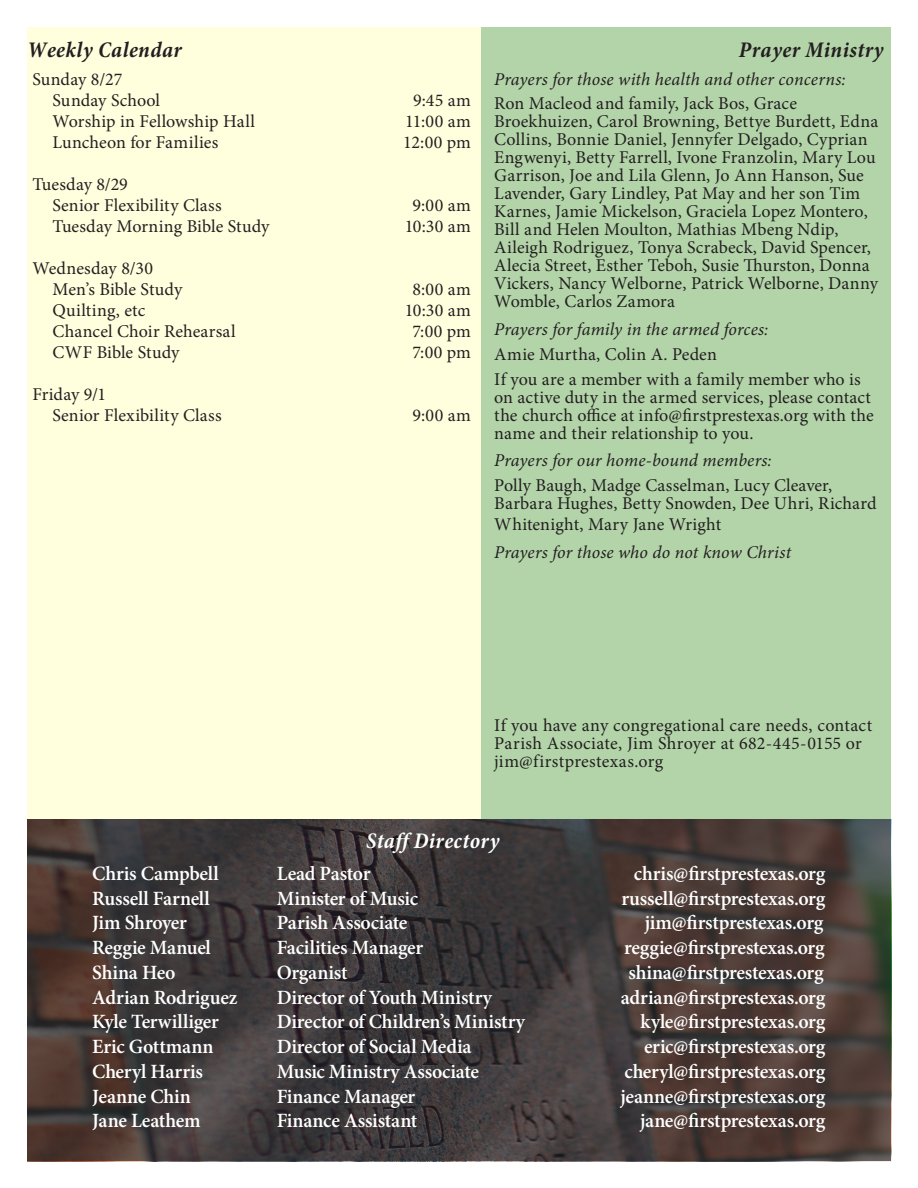
<style>
.page{position:relative;width:918px;height:1188px;background:#fff}
.page>*{position:absolute;margin:0;border:0;box-sizing:border-box;transform-origin:0 0}
.t1{font:italic 700 condensed 22.5px "Minion Pro";letter-spacing:.02em;color:#231f20}
.t2{font:italic 700 condensed 22.5px "Minion Pro";letter-spacing:.02em;color:#fff}
.t3{font:600 20.25px "Minion Pro";letter-spacing:-.01em;color:#fff}
.Prayer_Page{font:18px/18px "Minion Pro";letter-spacing:.01em;color:#231f20}
.Calendar{font:18px "Minion Pro";letter-spacing:.005em;color:#231f20}
.Prayer_Page-2{font:italic 18px "Minion Pro";letter-spacing:.005em;color:#231f20}
</style>
<div class="page">
<div style="left:481px;top:27px;width:409px;height:792px;background:#b3d4a9"></div>
<div style="left:27px;top:27px;width:454px;height:792px;background:#ffffde"></div>
<svg style="left:27px;top:819px;width:864px;height:342px;background:#423938"></svg>
<p class="t1" style="left:27px;top:34px;width:156px">Weekly Calendar</p>
<p class="Calendar" style="left:32px;top:67px;width:91px">Sunday 8/27</p>
<p class="Calendar" style="left:53px;top:88px;width:109px">Sunday School</p>
<p class="Calendar" style="left:413px;top:88px;width:59px">9:45 am</p>
<p class="Calendar" style="left:53px;top:109px;width:204px">Worship in Fellowship Hall</p>
<p class="Calendar" style="left:405px;top:109px;width:67px">11:00 am</p>
<p class="Calendar" style="left:53px;top:130px;width:167px">Luncheon for Families</p>
<p class="Calendar" style="left:403px;top:130px;width:69px">12:00 pm</p>
<p class="Calendar" style="left:32px;top:172px;width:97px">Tuesday 8/29</p>
<p class="Calendar" style="left:53px;top:193px;width:171px">Senior Flexibility Class</p>
<p class="Calendar" style="left:412px;top:193px;width:60px">9:00 am</p>
<p class="Calendar" style="left:53px;top:214px;width:219px">Tuesday Morning Bible Study</p>
<p class="Calendar" style="left:405px;top:214px;width:68px">10:30 am</p>
<p class="Calendar" style="left:32px;top:256px;width:122px">Wednesday 8/30</p>
<p class="Calendar" style="left:53px;top:277px;width:131px">Men’s Bible Study</p>
<p class="Calendar" style="left:412px;top:277px;width:60px">8:00 am</p>
<p class="Calendar" style="left:53px;top:298px;width:94px">Quilting, etc</p>
<p class="Calendar" style="left:405px;top:298px;width:68px">10:30 am</p>
<p class="Calendar" style="left:53px;top:319px;width:185px">Chancel Choir Rehearsal</p>
<p class="Calendar" style="left:412px;top:319px;width:60px">7:00 pm</p>
<p class="Calendar" style="left:53px;top:340px;width:129px">CWF Bible Study</p>
<p class="Calendar" style="left:412px;top:340px;width:60px">7:00 pm</p>
<p class="Calendar" style="left:32px;top:382px;width:75px">Friday 9/1</p>
<p class="Calendar" style="left:53px;top:403px;width:171px">Senior Flexibility Class</p>
<p class="Calendar" style="left:412px;top:403px;width:60px">9:00 am</p>
<p class="t1" style="left:739px;top:34px;width:146px">Prayer Ministry</p>
<p class="Prayer_Page-2" style="left:494px;top:67px;width:353px">Prayers for those with health and other concerns:</p>
<p class="Prayer_Page" style="left:494px;top:95px;width:386px">Ron Macleod and family, Jack Bos, Grace Broekhuizen, Carol Browning, Bettye Burdett, Edna Collins, Bonnie Daniel, Jennyfer Delgado, Cyprian Engwenyi, Betty Farrell, Ivone Franzolin, Mary Lou Garrison, Joe and Lila Glenn, Jo Ann Hanson, Sue Lavender, Gary Lindley, Pat May and her son Tim Karnes, Jamie Mickelson, Graciela Lopez Montero, Bill and Helen Moulton, Mathias Mbeng Ndip, Aileigh Rodriguez, Tonya Scrabeck, David Spencer, Alecia Street, Esther Teboh, Susie Thurston, Donna Vickers, Nancy Welborne, Patrick Welborne, Danny Womble, Carlos Zamora</p>
<p class="Prayer_Page-2" style="left:494px;top:317px;width:276px">Prayers for family in the armed forces:</p>
<p class="Prayer_Page" style="left:494px;top:345px;width:224px">Amie Murtha, Colin A. Peden</p>
<p class="Prayer_Page" style="left:494px;top:370px;width:381px">If you are a member with a family member who is on active duty in the armed services, please contact the church office at info@firstprestexas.org with the name and their relationship to you.</p>
<p class="Prayer_Page-2" style="left:494px;top:448px;width:279px">Prayers for our home-bound members:</p>
<p class="Prayer_Page" style="left:494px;top:476px;width:384px">Polly Baugh, Madge Casselman, Lucy Cleaver,<br>Barbara Hughes, Betty Snowden, Dee Uhri, Richard</p>
<p class="Prayer_Page" style="left:494px;top:515px;width:228px">Whitenight, Mary Jane Wright</p>
<p class="Prayer_Page-2" style="left:494px;top:540px;width:299px">Prayers for those who do not know Christ</p>
<p class="Prayer_Page" style="left:494px;top:716px;width:379px">If you have any congregational care needs, contact<br>Parish Associate, Jim Shroyer at 682-445-0155 or jim@firstprestexas.org</p>
<p class="t2" style="left:366px;top:826px;width:135px">Staff Directory</p>
<p class="t3" style="left:92px;top:859px;width:128px">Chris Campbell</p>
<p class="t3" style="left:277px;top:859px;width:95px">Lead Pastor</p>
<p class="t3" style="left:634px;top:859px;width:193px">chris@firstprestexas.org</p>
<p class="t3" style="left:92px;top:884px;width:119px">Russell Farnell</p>
<p class="t3" style="left:277px;top:884px;width:143px">Minister of Music</p>
<p class="t3" style="left:621px;top:884px;width:205px">russell@firstprestexas.org</p>
<p class="t3" style="left:92px;top:909px;width:96px">Jim Shroyer</p>
<p class="t3" style="left:277px;top:909px;width:132px">Parish Associate</p>
<p class="t3" style="left:645px;top:909px;width:180px">jim@firstprestexas.org</p>
<p class="t3" style="left:92px;top:934px;width:120px">Reggie Manuel</p>
<p class="t3" style="left:277px;top:934px;width:148px">Facilities Manager</p>
<p class="t3" style="left:624px;top:934px;width:202px">reggie@firstprestexas.org</p>
<p class="t3" style="left:92px;top:958px;width:85px">Shina Heo</p>
<p class="t3" style="left:277px;top:958px;width:72px">Organist</p>
<p class="t3" style="left:628px;top:958px;width:197px">shina@firstprestexas.org</p>
<p class="t3" style="left:92px;top:983px;width:147px">Adrian Rodriguez</p>
<p class="t3" style="left:277px;top:983px;width:217px">Director of Youth Ministry</p>
<p class="t3" style="left:621px;top:983px;width:206px">adrian@firstprestexas.org</p>
<p class="t3" style="left:92px;top:1008px;width:128px">Kyle Terwilliger</p>
<p class="t3" style="left:277px;top:1008px;width:250px">Director of Children’s Ministry</p>
<p class="t3" style="left:641px;top:1008px;width:186px">kyle@firstprestexas.org</p>
<p class="t3" style="left:92px;top:1033px;width:123px">Eric Gottmann</p>
<p class="t3" style="left:277px;top:1033px;width:196px">Director of Social Media</p>
<p class="t3" style="left:644px;top:1033px;width:183px">eric@firstprestexas.org</p>
<p class="t3" style="left:92px;top:1057px;width:112px">Cheryl Harris</p>
<p class="t3" style="left:277px;top:1057px;width:204px">Music Ministry Associate</p>
<p class="t3" style="left:624px;top:1057px;width:202px">cheryl@firstprestexas.org</p>
<p class="t3" style="left:92px;top:1082px;width:100px">Jeanne Chin</p>
<p class="t3" style="left:277px;top:1082px;width:140px">Finance Manager</p>
<p class="t3" style="left:621px;top:1082px;width:206px">jeanne@firstprestexas.org</p>
<p class="t3" style="left:92px;top:1107px;width:110px">Jane Leathem</p>
<p class="t3" style="left:277px;top:1107px;width:142px">Finance Assistant</p>
<p class="t3" style="left:640px;top:1107px;width:187px">jane@firstprestexas.org</p>
</div>
